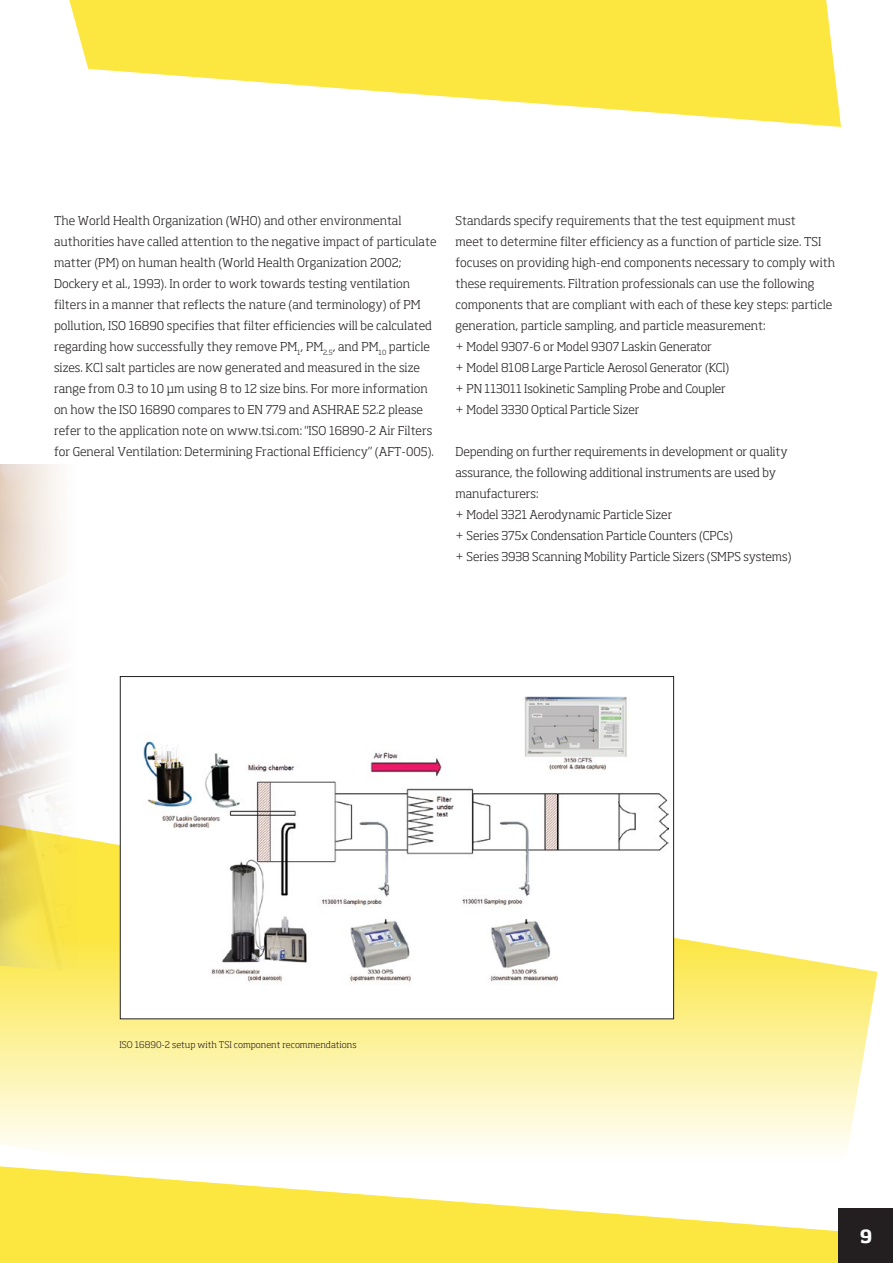
<style>
.page{position:relative;width:893px;height:1263px;background:#fff}
.page>*{position:absolute;margin:0;border:0;box-sizing:border-box;transform-origin:0 0}
.t1{font:700 18px "Soho Std";color:#fff}
.t2{font:300 12px/21px "Soho Std";color:#231f20}
.t3{font:300 9px "Soho Std";color:#231f20}
</style>
<div class="page">
<svg style="left:96px;top:0;width:745px;height:127px;fill:#fce640"></svg>
<svg style="left:69px;top:0;width:27px;height:70px"></svg>
<svg style="left:0;top:805px;width:878px;height:458px"></svg>
<img style="left:0;top:465px;width:79px;height:507px">
<div style="left:839px;top:1209px;width:54px;height:54px;background:#231f20"></div>
<div style="left:120px;top:676px;width:554px;height:343px;background:#fff"></div>
<img style="left:143px;top:697px;width:525px;height:285px">
<p class="t2" style="left:54px;top:210px;width:384px">The World Health Organization (WHO) and other environmental authorities have called attention to the negative impact of particulate matter (PM) on human health (World Health Organization 2002; Dockery et al., 1993). In order to work towards testing ventilation filters in a manner that reflects the nature (and terminology) of PM pollution, ISO 16890 specifies that filter efficiencies will be calculated regarding how successfully they remove PM<sub>1</sub>, PM<sub>2.5</sub>, and PM<sub>10</sub> particle sizes. KCl salt particles are now generated and measured in the size range from 0.3 to 10 µm using 8 to 12 size bins. For more information on how the ISO 16890 compares to EN 779 and ASHRAE 52.2 please refer to the application note on www.tsi.com: "ISO 16890-2 Air Filters for General Ventilation: Determining Fractional Efficiency” (AFT-005).</p>
<p class="t2" style="left:455px;top:210px;width:381px">Standards specify requirements that the test equipment must<br>meet to determine filter efficiency as a function of particle size. TSI focuses on providing high-end components necessary to comply with these requirements. Filtration professionals can use the following components that are compliant with each of these key steps: particle generation, particle sampling, and particle measurement:<br>+ Model 9307-6 or Model 9307 Laskin Generator<br>+ Model 8108 Large Particle Aerosol Generator (KCl)<br>+ PN 113011 Isokinetic Sampling Probe and Coupler<br>+ Model 3330 Optical Particle Sizer</p>
<p class="t2" style="left:455px;top:441px;width:337px">Depending on further requirements in development or quality assurance, the following additional instruments are used by manufacturers:<br>+ Model 3321 Aerodynamic Particle Sizer<br>+ Series 375x Condensation Particle Counters (CPCs)<br>+ Series 3938 Scanning Mobility Particle Sizers (SMPS systems)</p>
<p class="t3" style="left:120px;top:1039px;width:239px">ISO 16890-2 setup with TSI component recommendations</p>
<h1 class="t1" style="left:860px;top:1225px;width:14px">9</h1>
</div>
